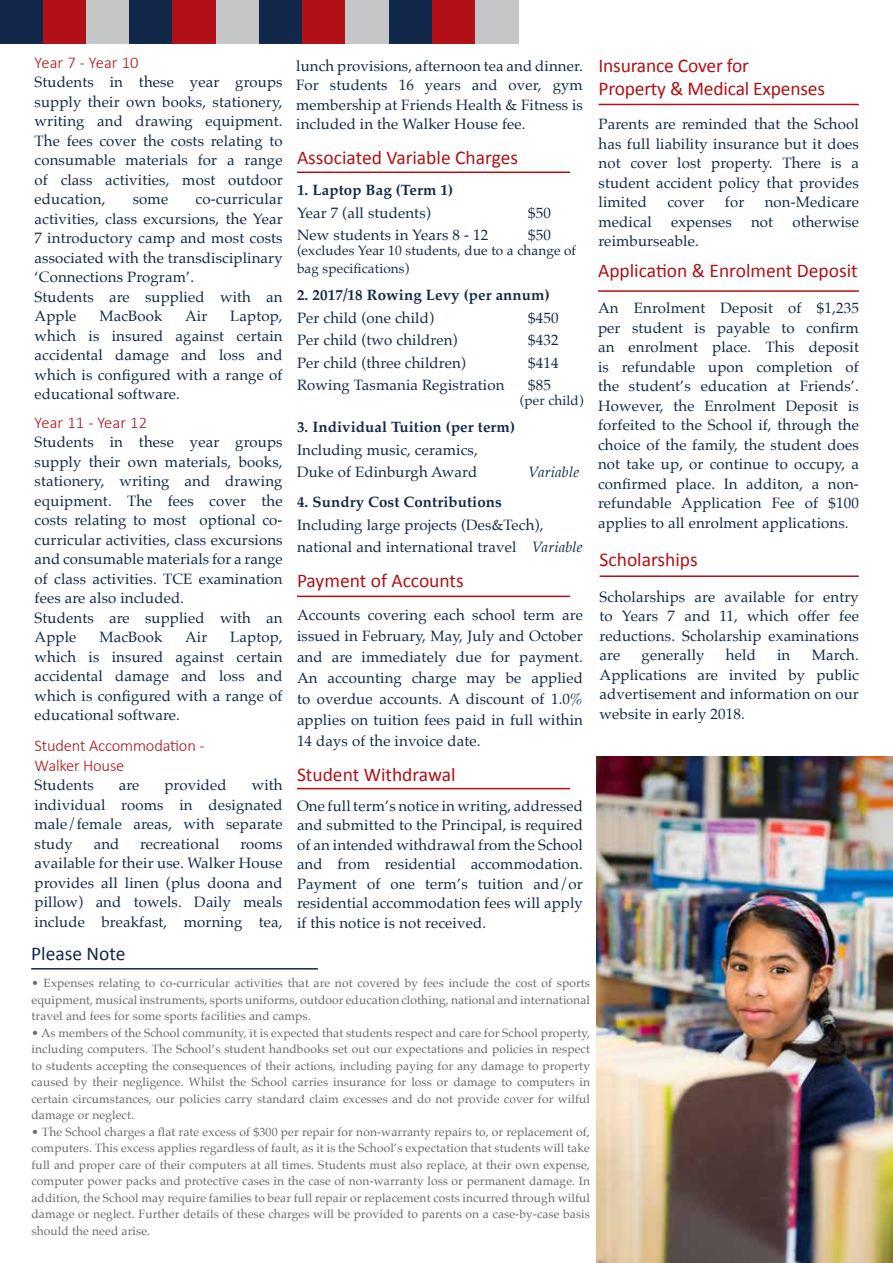
<style>
.page{position:relative;width:893px;height:1263px;background:#fff}
.page>*{position:absolute;margin:0;border:0;box-sizing:border-box;transform-origin:0 0}
.t1{font:19.5px/23.4px "Calibri";color:#b11116}
.t2{font:19.5px "Calibri";color:#11284a}
.t3{font:300 16.5px/19.5px "Calibri";letter-spacing:-.01em;color:#b11116}
.t4{font:300 16.5px "Calibri";letter-spacing:.01em;color:#b11116}
.t5{font:15px/19.5px "Palatino";letter-spacing:.01em;color:#11284a;text-align:justify}
.t6{font:700 15px "Palatino";letter-spacing:.01em;color:#11284a}
.t7{font:italic 15px "Palatino";letter-spacing:.01em;color:#11284a}
.t8{font:13.5px/18px "Palatino";letter-spacing:.01em;color:#11284a}
.t9{font:12px/16.5px "Palatino";letter-spacing:.01em;color:#67686b;text-align:justify}
.s1{font-style:italic}
</style>
<div class="page">
<img style="left:597px;top:756px;width:296px;height:507px">
<hr style="left:598px;top:104px;width:261px;height:1px;background:#b11116">
<hr style="left:297px;top:172px;width:273px;height:1px;background:#b11116">
<hr style="left:598px;top:290px;width:261px;height:2px;background:#b11116">
<hr style="left:297px;top:788px;width:273px;height:1px;background:#b11116">
<hr style="left:31px;top:968px;width:287px;height:1px;background:#11284a">
<hr style="left:600px;top:575px;width:259px;height:2px;background:#b11116">
<hr style="left:297px;top:596px;width:273px;height:1px;background:#b11116">
<div style="left:0;top:0;width:43px;height:43px;background:#11284a"></div>
<div style="left:43px;top:0;width:43px;height:43px;background:#b11116"></div>
<div style="left:86px;top:0;width:44px;height:43px;background:#c4c6c8"></div>
<div style="left:130px;top:0;width:43px;height:43px;background:#11284a"></div>
<div style="left:173px;top:0;width:43px;height:43px;background:#b11116"></div>
<div style="left:216px;top:0;width:43px;height:43px;background:#c4c6c8"></div>
<div style="left:259px;top:0;width:44px;height:43px;background:#11284a"></div>
<div style="left:302px;top:0;width:44px;height:43px;background:#b11116"></div>
<div style="left:346px;top:0;width:43px;height:43px;background:#c4c6c8"></div>
<div style="left:389px;top:0;width:43px;height:43px;background:#11284a"></div>
<div style="left:432px;top:0;width:43px;height:43px;background:#b11116"></div>
<div style="left:475px;top:0;width:44px;height:43px;background:#c4c6c8"></div>
<p class="t4" style="left:35px;top:52px;width:106px">Year 7 - Year 10</p>
<p class="t5" style="left:35px;top:72px;width:250px">Students in these year groups supply their own books, stationery, writing and drawing equipment.<br>The fees cover the costs relating to consumable materials for a range of class activities, most outdoor education,</p>
<p class="t5" style="left:35px;top:189px;width:250px;text-align:left;text-indent:161px">co-curricular activities, class excursions, the Year<br>7 introductory camp and most costs associated with the transdisciplinary ‘Connections Program’.<br>Students are supplied with an<br>Apple</p>
<p class="t5" style="left:133px;top:189px;width:37px">some</p>
<p class="t5" style="left:99px;top:306px;width:65px">MacBook</p>
<p class="t5" style="left:185px;top:306px;width:24px">Air</p>
<p class="t5" style="left:35px;top:306px;width:250px;text-indent:196px">Laptop, which is insured against certain accidental damage and loss and which is configured with a range of educational software.</p>
<p class="t4" style="left:35px;top:412px;width:114px">Year 11 - Year 12</p>
<p class="t5" style="left:35px;top:432px;width:250px;text-align:left">Students in these year groups supply their own materials, books, stationery, writing and drawing equipment. The fees cover the costs relating to most optional co&shy;curricular activities, class excursions and consumable materials for a range of class activities. TCE examination fees are also included.<br>Students are supplied with an<br>Apple</p>
<p class="t5" style="left:99px;top:627px;width:65px">MacBook</p>
<p class="t5" style="left:185px;top:627px;width:24px">Air</p>
<p class="t5" style="left:35px;top:627px;width:250px;text-indent:196px">Laptop, which is insured against certain accidental damage and loss and which is configured with a range of educational software.</p>
<p class="t3" style="left:35px;top:735px;width:171px">Student Accommodation -<br>Walker House</p>
<p class="t5" style="left:35px;top:775px;width:61px">Students</p>
<p class="t5" style="left:119px;top:775px;width:22px">are</p>
<p class="t5" style="left:164px;top:775px;width:64px">provided</p>
<p class="t5" style="left:35px;top:775px;width:250px;text-indent:217px">with individual rooms in designated male/female areas, with separate study</p>
<p class="t5" style="left:94px;top:834px;width:27px">and</p>
<p class="t5" style="left:140px;top:834px;width:81px">recreational</p>
<p class="t5" style="left:35px;top:834px;width:250px;text-indent:206px">rooms available for their use. Walker House provides all linen (plus doona and pillow) and towels. Daily meals include breakfast, morning tea,</p>
<h1 class="t2" style="left:31px;top:941px;width:96px">Please Note</h1>
<p class="t5" style="left:296px;top:56px;width:288px">lunch provisions, afternoon tea and dinner.<br>For students 16 years and over, gym membership at Friends Health &amp; Fitness is included in the Walker House fee.</p>
<h1 class="t1" style="left:297px;top:146px;width:223px">Associated Variable Charges</h1>
<p class="t6" style="left:297px;top:177px;width:158px">1. Laptop Bag (Term 1)</p>
<p class="t5" style="left:297px;top:203px;width:135px">Year 7 (all students)</p>
<p class="t5" style="left:528px;top:203px;width:24px">$50</p>
<p class="t5" style="left:297px;top:225px;width:193px">New students in Years 8 - 12</p>
<p class="t5" style="left:528px;top:225px;width:24px">$50</p>
<p class="t8" style="left:297px;top:242px;width:281px">(excludes Year 10 students, due to a change of bag specifications)</p>
<p class="t6" style="left:297px;top:282px;width:254px">2. 2017/18 Rowing Levy (per annum)</p>
<p class="t5" style="left:297px;top:308px;width:139px">Per child (one child)</p>
<p class="t5" style="left:528px;top:308px;width:32px">$450</p>
<p class="t5" style="left:297px;top:330px;width:162px">Per child (two children)</p>
<p class="t5" style="left:528px;top:330px;width:32px">$432</p>
<p class="t5" style="left:297px;top:353px;width:170px">Per child (three children)</p>
<p class="t5" style="left:528px;top:353px;width:32px">$414</p>
<p class="t5" style="left:297px;top:375px;width:209px">Rowing Tasmania Registration</p>
<p class="t5" style="left:528px;top:375px;width:24px">$85</p>
<p class="t8" style="left:520px;top:392px;width:65px">(per child)</p>
<p class="t6" style="left:297px;top:414px;width:220px">3. Individual Tuition (per term)</p>
<p class="t5" style="left:297px;top:438px;width:182px;line-height:22.5px">Including music, ceramics,<br>Duke of Edinburgh Award</p>
<p class="t7" style="left:528px;top:460px;width:53px">Variable</p>
<p class="t6" style="left:297px;top:489px;width:206px">4. Sundry Cost Contributions</p>
<p class="t5" style="left:297px;top:513px;width:287px;line-height:22.5px">Including large projects (Des&amp;Tech), national and international travel <span class="s1">Variable</span></p>
<h1 class="t1" style="left:297px;top:569px;width:168px">Payment of Accounts</h1>
<p class="t5" style="left:297px;top:605px;width:287px;line-height:21px">Accounts covering each school term are issued in February, May, July and October and are immediately due for payment.<br>An accounting charge may be applied to overdue accounts. A discount of 1.0% applies on tuition fees paid in full within 14 days of the invoice date.</p>
<h1 class="t1" style="left:297px;top:763px;width:160px">Student Withdrawal</h1>
<p class="t5" style="left:297px;top:796px;width:287px">One full term’s notice in writing, addressed and submitted to the Principal, is required of an intended withdrawal from the School and from residential accommodation.<br>Payment of one term’s tuition and/or residential accommodation fees will apply if this notice is not received.</p>
<p class="t9" style="left:32px;top:975px;width:560px">• Expenses relating to co-curricular activities that are not covered by fees include the cost of sports equipment, musical instruments, sports uniforms, outdoor education clothing, national and international travel and fees for some sports facilities and camps.</p>
<p class="t9" style="left:32px;top:1024px;width:560px">• As members of the School community, it is expected that students respect and care for School property, including computers. The School’s student handbooks set out our expectations and policies in respect to students accepting the consequences of their actions, including paying for any damage to property caused by their negligence. Whilst the School carries insurance for loss or damage to computers in certain circumstances, our policies carry standard claim excesses and do not provide cover for wilful damage or neglect.</p>
<p class="t9" style="left:32px;top:1123px;width:560px">• The School charges a flat rate excess of $300 per repair for non-warranty repairs to, or replacement of, computers. This excess applies regardless of fault, as it is the School’s expectation that students will take full and proper care of their computers at all times. Students must also replace, at their own expense, computer power packs and protective cases in the case of non-warranty loss or permanent damage. In addition, the School may require families to bear full repair or replacement costs incurred through wilful damage or neglect. Further details of these charges will be provided to parents on a case-by-case basis should the need arise.</p>
<h1 class="t1" style="left:598px;top:53px;width:228px">Insurance Cover for<br>Property &amp; Medical Expenses</h1>
<p class="t5" style="left:598px;top:114px;width:262px">Parents are reminded that the School has full liability insurance but it does not cover lost property. There is a student accident policy that provides limited</p>
<p class="t5" style="left:667px;top:192px;width:39px">cover</p>
<p class="t5" style="left:725px;top:192px;width:21px">for</p>
<p class="t5" style="left:765px;top:192px;width:96px">non-Medicare</p>
<p class="t5" style="left:598px;top:212px;width:55px">medical</p>
<p class="t5" style="left:671px;top:212px;width:62px">expenses</p>
<p class="t5" style="left:751px;top:212px;width:24px">not</p>
<p class="t5" style="left:792px;top:212px;width:68px">otherwise</p>
<p class="t5" style="left:598px;top:231px;width:102px">reimburseable.</p>
<h1 class="t1" style="left:598px;top:259px;width:261px">Application &amp; Enrolment Deposit</h1>
<p class="t5" style="left:598px;top:298px;width:262px">An Enrolment Deposit of $1,235 per student is payable to confirm an enrolment place. This deposit is refundable upon completion of the student’s education at Friends’.<br>However, the Enrolment Deposit is forfeited to the School if, through the choice of the family, the student does not take up, or continue to occupy, a confirmed place. In additon, a non&shy;refundable Application Fee of $100 applies to all enrolment applications.</p>
<h1 class="t1" style="left:600px;top:548px;width:100px">Scholarships</h1>
<p class="t5" style="left:600px;top:587px;width:261px">Scholarships are available for entry to Years 7 and 11, which offer fee reductions. Scholarship examinations are</p>
<p class="t5" style="left:600px;top:645px;width:261px;text-indent:212px">March.<br>Applications are invited by public advertisement and information on our website in early 2018.</p>
<p class="t5" style="left:641px;top:645px;width:65px">generally</p>
<p class="t5" style="left:726px;top:645px;width:31px">held</p>
<p class="t5" style="left:777px;top:645px;width:15px">in</p>
</div>
